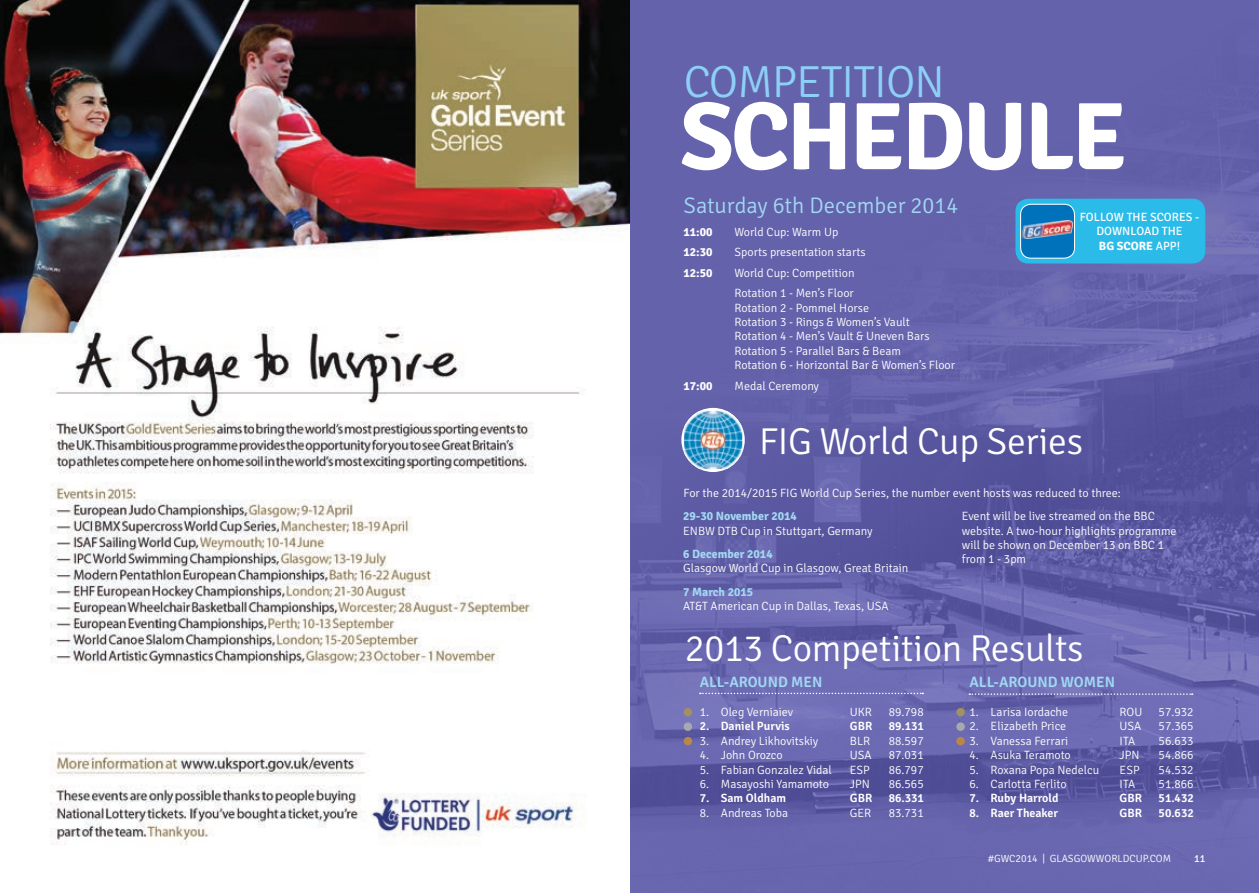
<style>
.page{position:relative;width:1259px;height:893px;background:#fff}
.page>*{position:absolute;margin:0;border:0;box-sizing:border-box;transform-origin:0 0}
.t1{font:700 96px "Signika";letter-spacing:-.03em;color:#fff}
.t2{font:300 45px "Signika";letter-spacing:-.02em;color:#a1d8f3}
.t3{font:300 37.5px "Signika";letter-spacing:-.01em;color:#fff}
.t4{font:300 22.5px "Signika";color:#a1d8f3}
.t5{font:600 15px "Signika";color:#a1d8f3}
.t6{font:300 12px/14.4px "Signika";color:#fff}
.t7{font:600 12px "Signika";color:#fff}
.t8{font:700 12px "Signika";color:#a1d8f3}
.t9{font:700 12px "Signika";color:#fff}
.t10{font:12px "Signika";color:#fff}
.t11{font:300 10.5px "Signika";color:#fff}
.t12{font:10.5px "Signika";color:#fff}
.s1{font-weight:400}
</style>
<div class="page">
<img style="left:0;top:0;width:629px;height:845px">
<svg style="left:629px;top:0;width:630px;height:893px;background:#6361a8"></svg>
<svg style="left:681px;top:408px;width:64px;height:64px"></svg>
<img style="left:684px;top:411px;width:58px;height:58px">
<div style="left:1015px;top:199px;width:190px;height:65px;background:#2abbe9;border-radius:13px"></div>
<div style="left:1020px;top:204px;width:54px;height:54px;background:#0071bb;border-radius:10px"></div>
<div style="left:1020px;top:204px;width:55px;height:55px;border:1px solid #fff;border-radius:10px"></div>
<img style="left:1022px;top:221px;width:50px;height:18px">
<svg style="left:700px;top:693px;width:223px;height:1px"></svg>
<svg style="left:969px;top:693px;width:223px;height:2px"></svg>
<div style="left:683px;top:708px;width:9px;height:8px;background:#a29161;border-radius:50%"></div>
<div style="left:683px;top:722px;width:9px;height:9px;background:#a8a9ad;border-radius:50%"></div>
<div style="left:683px;top:737px;width:9px;height:8px;background:#b98747;border-radius:50%"></div>
<div style="left:956px;top:708px;width:9px;height:8px;background:#a29161;border-radius:50%"></div>
<div style="left:956px;top:722px;width:9px;height:9px;background:#a8a9ad;border-radius:50%"></div>
<div style="left:956px;top:737px;width:9px;height:8px;background:#b98747;border-radius:50%"></div>
<h2 class="t2" style="left:683px;top:57px;width:263px">COMPETITION</h2>
<h1 class="t1" style="left:680px;top:79px;width:448px">SCHEDULE</h1>
<p class="t4" style="left:683px;top:193px;width:276px">Saturday 6th December 2014</p>
<p class="t9" style="left:683px;top:225px;width:30px">11:00</p>
<p class="t6" style="left:734px;top:225px;width:105px">World Cup: Warm Up</p>
<p class="t9" style="left:683px;top:245px;width:30px">12:30</p>
<p class="t6" style="left:734px;top:245px;width:133px">Sports presentation starts</p>
<p class="t9" style="left:683px;top:266px;width:30px">12:50</p>
<p class="t6" style="left:734px;top:266px;width:122px">World Cup: Competition</p>
<p class="t6" style="left:734px;top:286px;width:121px">Rotation 1 - Men’s Floor</p>
<p class="t6" style="left:734px;top:301px;width:136px">Rotation 2 - Pommel Horse</p>
<p class="t6" style="left:734px;top:315px;width:177px">Rotation 3 - Rings &amp; Women’s Vault</p>
<p class="t6" style="left:734px;top:329px;width:196px">Rotation 4 - Men’s Vault &amp; Uneven Bars</p>
<p class="t6" style="left:734px;top:344px;width:168px">Rotation 5 - Parallel Bars &amp; Beam</p>
<p class="t6" style="left:734px;top:358px;width:222px">Rotation 6 - Horizontal Bar &amp; Women’s Floor</p>
<p class="t9" style="left:683px;top:378px;width:30px">17:00</p>
<p class="t6" style="left:734px;top:379px;width:86px">Medal Ceremony</p>
<p class="t10" style="left:1079px;top:210px;width:121px">FOLLOW THE SCORES -</p>
<p class="t10" style="left:1096px;top:224px;width:88px">DOWNLOAD THE</p>
<p class="t9" style="left:1099px;top:238px;width:83px">BG SCORE <span class="s1">APP!</span></p>
<p class="t3" style="left:759px;top:421px;width:325px">FIG World Cup Series</p>
<p class="t6" style="left:683px;top:486px;width:439px">For the 2014/2015 FIG World Cup Series, the number event hosts was reduced to three:</p>
<p class="t8" style="left:683px;top:509px;width:115px">29-30 November 2014</p>
<p class="t6" style="left:683px;top:524px;width:191px">ENBW DTB Cup in Stuttgart, Germany</p>
<p class="t8" style="left:683px;top:547px;width:91px">6 December 2014</p>
<p class="t6" style="left:683px;top:561px;width:227px">Glasgow World Cup in Glasgow, Great Britain</p>
<p class="t8" style="left:683px;top:585px;width:72px">7 March 2015</p>
<p class="t6" style="left:683px;top:599px;width:207px">AT&amp;T American Cup in Dallas, Texas, USA</p>
<p class="t6" style="left:962px;top:509px;width:216px">Event will be live streamed on the BBC website. A two-hour highlights programme will be shown on December 13 on BBC 1 from 1 - 3pm</p>
<p class="t3" style="left:685px;top:628px;width:400px">2013 Competition Results</p>
<p class="t5" style="left:700px;top:673px;width:124px">ALL-AROUND MEN</p>
<p class="t6" style="left:700px;top:705px;width:95px">1. Oleg Verniaiev</p>
<p class="t6" style="left:850px;top:705px;width:24px">UKR</p>
<p class="t6" style="left:889px;top:705px;width:36px">89.798</p>
<p class="t7" style="left:700px;top:719px;width:91px">2. Daniel Purvis</p>
<p class="t7" style="left:850px;top:719px;width:24px">GBR</p>
<p class="t7" style="left:889px;top:719px;width:37px">89.131</p>
<p class="t6" style="left:700px;top:734px;width:120px">3. Andrey Likhovitskiy</p>
<p class="t6" style="left:850px;top:734px;width:22px">BLR</p>
<p class="t6" style="left:889px;top:734px;width:36px">88.597</p>
<p class="t6" style="left:700px;top:748px;width:84px">4. John Orozco</p>
<p class="t6" style="left:850px;top:748px;width:23px">USA</p>
<p class="t6" style="left:889px;top:748px;width:36px">87.031</p>
<p class="t6" style="left:700px;top:762px;width:133px">5. Fabian Gonzalez Vidal</p>
<p class="t6" style="left:850px;top:762px;width:22px">ESP</p>
<p class="t6" style="left:889px;top:762px;width:36px">86.797</p>
<p class="t6" style="left:700px;top:777px;width:131px">6. Masayoshi Yamamoto</p>
<p class="t6" style="left:850px;top:777px;width:21px">JPN</p>
<p class="t6" style="left:889px;top:777px;width:36px">86.565</p>
<p class="t7" style="left:700px;top:791px;width:88px">7. Sam Oldham</p>
<p class="t7" style="left:850px;top:791px;width:24px">GBR</p>
<p class="t7" style="left:889px;top:791px;width:37px">86.331</p>
<p class="t6" style="left:700px;top:806px;width:90px">8. Andreas Toba</p>
<p class="t6" style="left:850px;top:806px;width:23px">GER</p>
<p class="t6" style="left:889px;top:806px;width:36px">83.731</p>
<p class="t5" style="left:969px;top:673px;width:147px">ALL-AROUND WOMEN</p>
<p class="t6" style="left:969px;top:705px;width:100px">1. Larisa Iordache</p>
<p class="t6" style="left:1119px;top:705px;width:24px">ROU</p>
<p class="t6" style="left:1158px;top:705px;width:36px">57.932</p>
<p class="t6" style="left:969px;top:719px;width:98px">2. Elizabeth Price</p>
<p class="t6" style="left:1119px;top:719px;width:23px">USA</p>
<p class="t6" style="left:1158px;top:719px;width:36px">57.365</p>
<p class="t6" style="left:969px;top:734px;width:100px">3. Vanessa Ferrari</p>
<p class="t6" style="left:1119px;top:734px;width:17px">ITA</p>
<p class="t6" style="left:1158px;top:734px;width:36px">56.633</p>
<p class="t6" style="left:969px;top:748px;width:103px">4. Asuka Teramoto</p>
<p class="t6" style="left:1119px;top:748px;width:21px">JPN</p>
<p class="t6" style="left:1158px;top:748px;width:36px">54.866</p>
<p class="t6" style="left:969px;top:762px;width:131px">5. Roxana Popa Nedelcu</p>
<p class="t6" style="left:1119px;top:762px;width:22px">ESP</p>
<p class="t6" style="left:1158px;top:762px;width:36px">54.532</p>
<p class="t6" style="left:969px;top:777px;width:99px">6. Carlotta Ferlito</p>
<p class="t6" style="left:1119px;top:777px;width:17px">ITA</p>
<p class="t6" style="left:1158px;top:777px;width:36px">51.866</p>
<p class="t7" style="left:969px;top:791px;width:90px">7. Ruby Harrold</p>
<p class="t7" style="left:1119px;top:791px;width:24px">GBR</p>
<p class="t7" style="left:1158px;top:791px;width:37px">51.432</p>
<p class="t7" style="left:969px;top:806px;width:90px">8. Raer Theaker</p>
<p class="t7" style="left:1119px;top:806px;width:24px">GBR</p>
<p class="t7" style="left:1158px;top:806px;width:37px">50.632</p>
<p class="t11" style="left:987px;top:852px;width:185px">#GWC2014 | GLASGOWWORLDCUP.COM</p>
<p class="t12" style="left:1194px;top:852px;width:13px">11</p>
</div>
